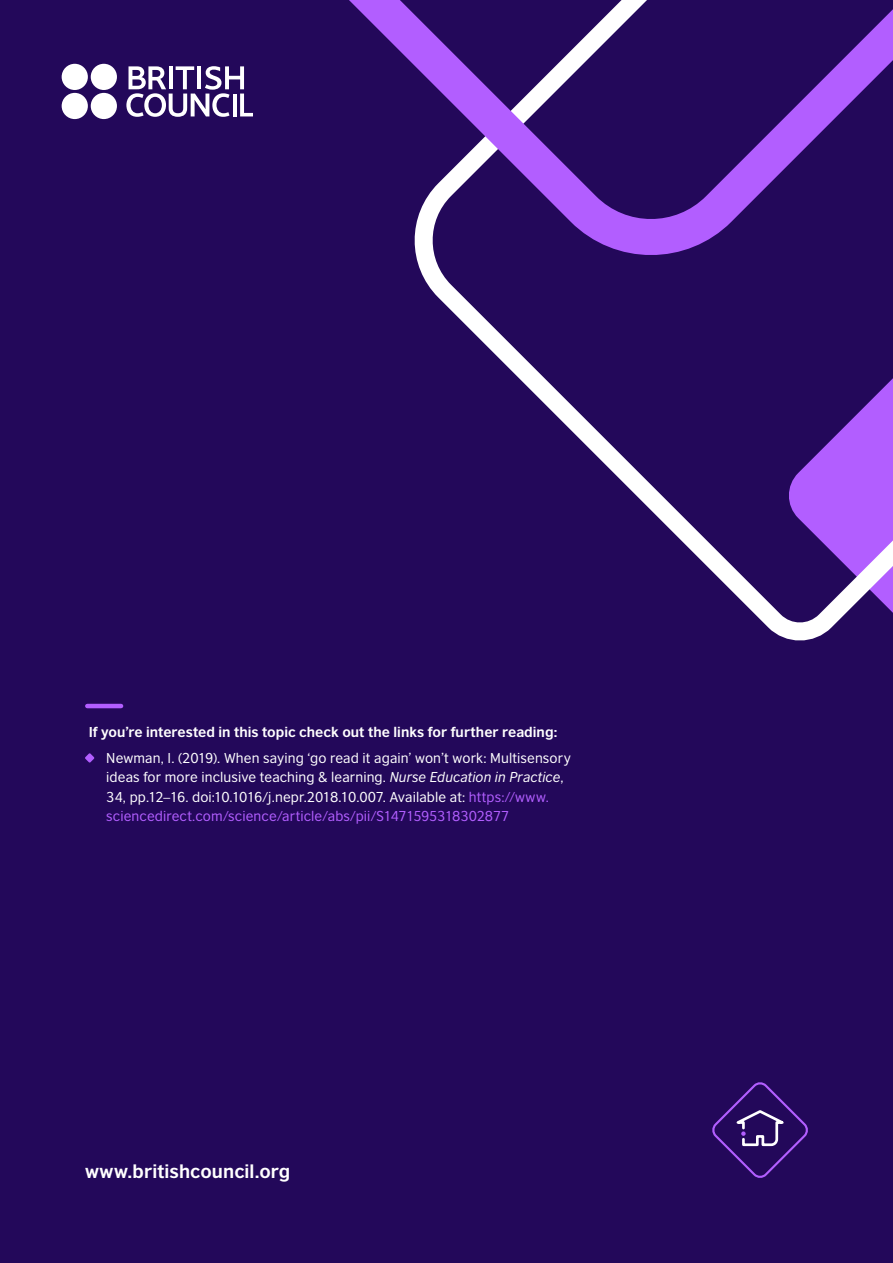
<style>
.page{position:relative;width:893px;height:1263px;background:#23085a}
.page>*{position:absolute;margin:0;border:0;box-sizing:border-box;transform-origin:0 0}
.t1{font:700 18px "British Council Sans";letter-spacing:.005em;color:#fff}
.t2{font:13.5px/19.5px "British Council Sans";letter-spacing:.005em;color:#fff}
.t3{font:700 13.5px "British Council Sans";color:#fff}
.s1{font-style:italic}
.s2{color:#b25eff}
</style>
<div class="page">
<svg style="left:438px;top:297px;width:455px;height:344px"></svg>
<svg style="left:349px;top:0;width:544px;height:297px"></svg>
<svg style="left:85px;top:753px;width:9px;height:10px"></svg>
<hr style="left:87px;top:704px;width:34px;height:4px;background:#b25eff">
<svg style="left:126px;top:66px;width:127px;height:51px"></svg>
<div style="left:91px;top:64px;width:26px;height:26px;background:#fff;border-radius:50%"></div>
<div style="left:62px;top:64px;width:26px;height:26px;background:#fff;border-radius:50%"></div>
<div style="left:91px;top:93px;width:26px;height:26px;background:#fff;border-radius:50%"></div>
<div style="left:62px;top:93px;width:26px;height:26px;background:#fff;border-radius:50%"></div>
<svg style="left:712px;top:1082px;width:96px;height:96px"></svg>
<p class="t3" style="left:89px;top:720px;width:470px">If you’re interested in this topic check out the links for further reading:</p>
<p class="t2" style="left:106px;top:747px;width:466px">Newman, I. (2019). When saying ‘go read it again’ won’t work: Multisensory ideas for more inclusive teaching &amp; learning. <span class="s1">Nurse Education in Practice</span>, 34, pp.12–16. doi:10.1016/j.nepr.2018.10.007. Available at: <span class="s2">https://www. sciencedirect.com/science/article/abs/pii/S1471595318302877</span></p>
<h1 class="t1" style="left:85px;top:1155px;width:207px">www.britishcouncil.org</h1>
</div>
